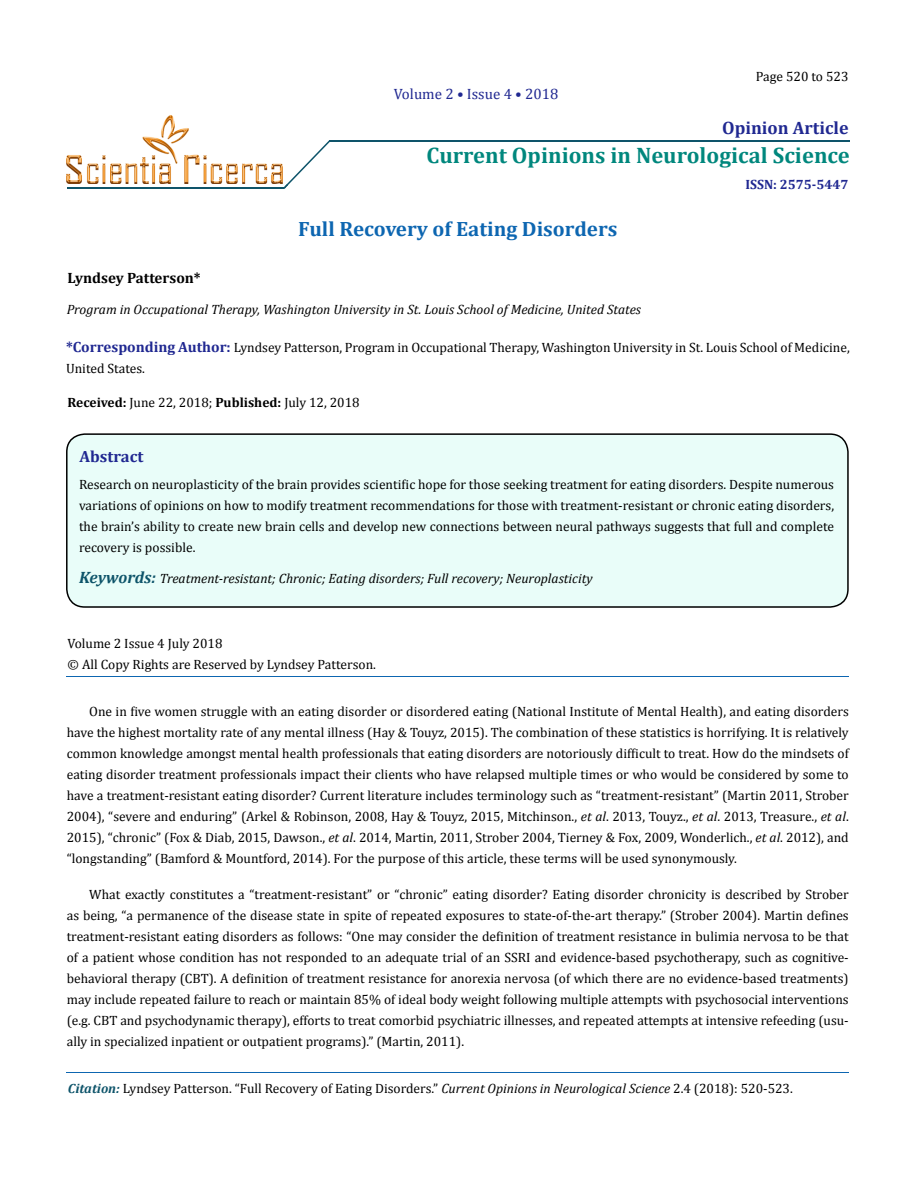
<style>
.page{position:relative;width:917px;height:1190px;background:#fff}
.page>*{position:absolute;margin:0;border:0;box-sizing:border-box;transform-origin:0 0}
.t1{font:700 22.5px "Cambria";color:#00877d}
.t2{font:700 20.85px "Cambria";color:#0d66b1}
.t3{font:700 18px "Cambria";color:#202891}
.t4{font:700 16.35px "Cambria";color:#202891}
.t5{font:15px "Cambria";color:#202891}
.t6{font:700 15px "Cambria";color:#000}
.t7{font:13.5px/21px "Cambria";color:#000;text-align:justify}
.t8{font:italic 13.5px "Cambria";color:#000}
.t9{font:700 13.5px "Cambria";color:#202891}
.s1{font-weight:700;font-size:14.85px;color:#202891}
.s2{font-weight:700}
.s3{font-weight:700;font-size:16.5px;color:#0e546a}
.s4{font-style:italic}
.s5{font-weight:700;font-style:italic;font-size:13.35px;color:#0e546a}
</style>
<div class="page">
<div style="left:67px;top:434px;width:781px;height:173px;background:#e9fdf9;border-radius:18px"></div>
<div style="left:66px;top:433px;width:782px;height:174px;border:2px solid #000;border-radius:18px"></div>
<hr style="left:329px;top:140px;width:520px;height:2px;background:#0e546a">
<hr style="left:67px;top:187px;width:218px;height:1px;background:#0e546a">
<hr style="left:67px;top:1072px;width:781px;height:1px;background:#0d66b1">
<hr style="left:67px;top:676px;width:781px;height:1px;background:#0d66b1">
<img style="left:67px;top:115px;width:216px;height:68px">
<svg style="left:284px;top:140px;width:46px;height:49px"></svg>
<p class="t5" style="left:394px;top:85px;width:166px">Volume 2 • Issue 4 • 2018</p>
<p class="t7" style="left:755px;top:66px;width:94px">Page 520 to 523</p>
<h3 class="t3" style="left:722px;top:117px;width:128px">Opinion Article</h3>
<h1 class="t1" style="left:426px;top:141px;width:425px">Current Opinions in Neurological Science</h1>
<h2 class="t2" style="left:298px;top:216px;width:321px">Full Recovery of Eating Disorders</h2>
<p class="t6" style="left:68px;top:269px;width:134px">Lyndsey Patterson*</p>
<p class="t8" style="left:67px;top:301px;width:575px">Program in Occupational Therapy, Washington University in St. Louis School of Medicine, United States</p>
<p class="t9" style="left:745px;top:176px;width:104px">ISSN: 2575-5447</p>
<p class="t7" style="left:66px;top:336px;width:785px"><span class="s1">*Corresponding Author:</span> Lyndsey Patterson, Program in Occupational Therapy, Washington University in St. Louis School of Medicine,<br>United States.</p>
<p class="t7" style="left:68px;top:392px;width:294px"><span class="s2">Received:</span> June 22, 2018; <span class="s2">Published:</span> July 12, 2018</p>
<p class="t4" style="left:80px;top:447px;width:65px">Abstract</p>
<p class="t7" style="left:79px;top:474px;width:756px">Research on neuroplasticity of the brain provides scientific hope for those seeking treatment for eating disorders. Despite numerous variations of opinions on how to modify treatment recommendations for those with treatment-resistant or chronic eating disorders, the brain’s ability to create new brain cells and develop new connections between neural pathways suggests that full and complete recovery is possible.</p>
<p class="t8" style="left:79px;top:570px;width:515px"><span class="s3">Keywords:</span> Treatment-resistant; Chronic; Eating disorders; Full recovery; Neuroplasticity</p>
<p class="t7" style="left:67px;top:633px;width:310px">Volume 2 Issue 4 July 2018<br>© All Copy Rights are Reserved by Lyndsey Patterson.</p>
<p class="t7" style="left:67px;top:700px;width:783px;text-indent:23px">One in five women struggle with an eating disorder or disordered eating (National Institute of Mental Health), and eating disorders have the highest mortality rate of any mental illness (Hay &amp; Touyz, 2015). The combination of these statistics is horrifying. It is relatively common knowledge amongst mental health professionals that eating disorders are notoriously difficult to treat. How do the mindsets of eating disorder treatment professionals impact their clients who have relapsed multiple times or who would be considered by some to have a treatment-resistant eating disorder? Current literature includes terminology such as “treatment-resistant” (Martin 2011, Strober 2004), “severe and enduring” (Arkel &amp; Robinson, 2008, Hay &amp; Touyz, 2015, Mitchinson., <span class="s4">et al</span>. 2013, Touyz., <span class="s4">et al</span>. 2013, Treasure., <span class="s4">et al</span>.<br>2015), “chronic” (Fox &amp; Diab, 2015, Dawson., <span class="s4">et al</span>. 2014, Martin, 2011, Strober 2004, Tierney &amp; Fox, 2009, Wonderlich., <span class="s4">et al</span>. 2012), and “longstanding” (Bamford &amp; Mountford, 2014). For the purpose of this article, these terms will be used synonymously.</p>
<p class="t7" style="left:67px;top:883px;width:783px;text-indent:23px">What exactly constitutes a “treatment-resistant” or “chronic” eating disorder? Eating disorder chronicity is described by Strober as being, “a permanence of the disease state in spite of repeated exposures to state-of-the-art therapy.” (Strober 2004). Martin defines treatment-resistant eating disorders as follows: “One may consider the definition of treatment resistance in bulimia nervosa to be that of a patient whose condition has not responded to an adequate trial of an SSRI and evidence-based psychotherapy, such as cognitive&shy;behavioral therapy (CBT). A definition of treatment resistance for anorexia nervosa (of which there are no evidence-based treatments) may include repeated failure to reach or maintain 85% of ideal body weight following multiple attempts with psychosocial interventions (e.g. CBT and psychodynamic therapy), efforts to treat comorbid psychiatric illnesses, and repeated attempts at intensive refeeding (usu&shy;ally in specialized inpatient or outpatient programs).” (Martin, 2011).</p>
<p class="t7" style="left:68px;top:1077px;width:726px"><span class="s5">Citation:</span> Lyndsey Patterson. “Full Recovery of Eating Disorders.” <span class="s4">Current Opinions in Neurological Science</span> 2.4 (2018): 520-523.</p>
</div>
